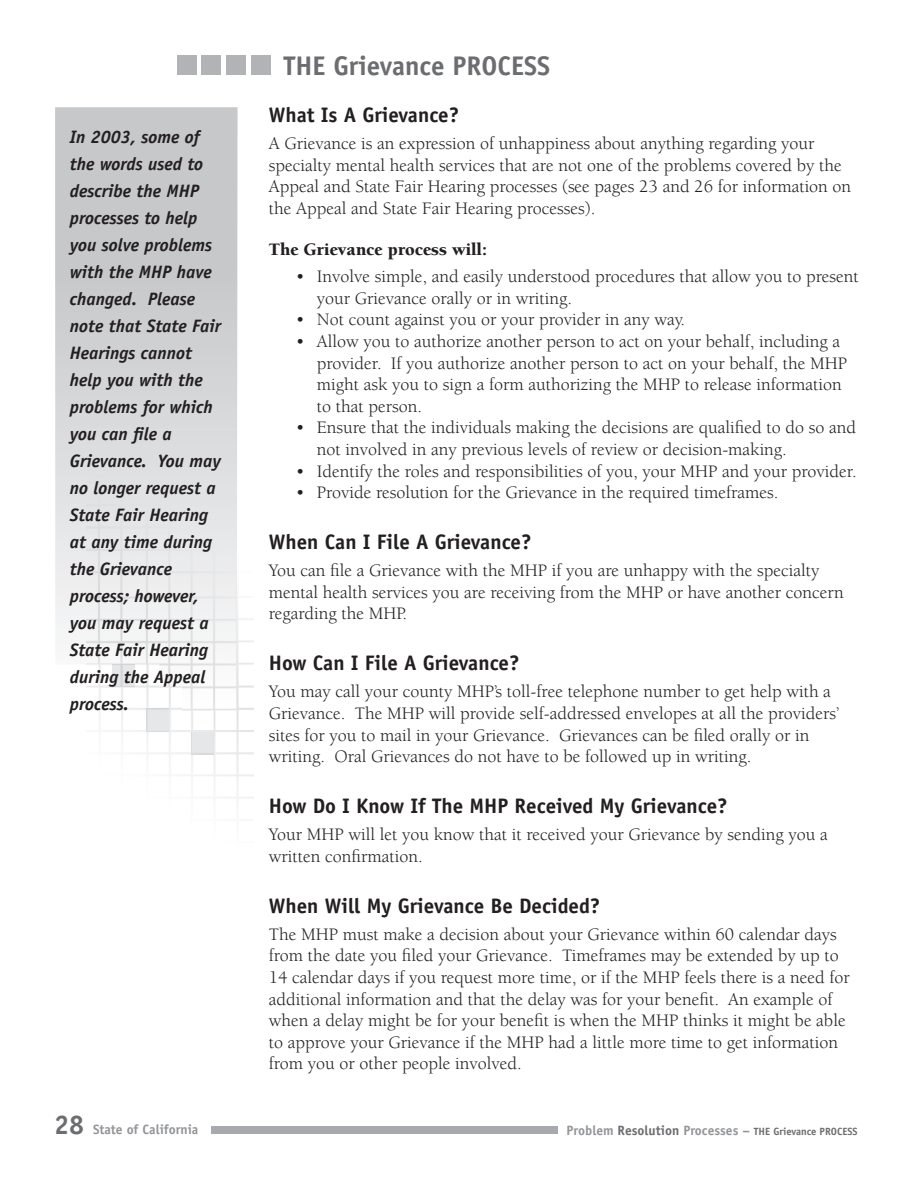
<style>
.page{position:relative;width:918px;height:1188px;background:#fff}
.page>*{position:absolute;margin:0;border:0;box-sizing:border-box;transform-origin:0 0}
.t1{font:700 27px "Officina Sans";color:#6c6d70}
.t2{font:700 21px "Officina Sans";color:#231f20}
.t3{font:18px/21.6px "Berkeley";color:#231f20}
.t4{font:italic 700 18px/27px "Officina Sans";color:#231f20}
.t5{font:900 18px "Berkeley";color:#231f20}
.t6{font:700 13.5px "Officina Sans";color:#939598}
.t7{font:700 10.5px "Officina Sans";color:#6c6d70}
.s1{font-size:27px;color:#6c6d70}
.s2{font-size:13.5px;color:#939598}
.s3{font-size:13.5px}
</style>
<div class="page">
<div style="left:251px;top:56px;width:20px;height:19px;background:#b2b3b7"></div>
<div style="left:227px;top:56px;width:19px;height:19px;background:#b2b3b7"></div>
<div style="left:202px;top:56px;width:19px;height:19px;background:#b2b3b7"></div>
<div style="left:177px;top:56px;width:20px;height:19px;background:#b2b3b7"></div>
<img style="left:99px;top:618px;width:155px;height:187px">
<svg style="left:55px;top:107px;width:183px;height:558px;background:#cfd0d1"></svg>
<img style="left:86px;top:430px;width:151px;height:281px">
<img style="left:113px;top:664px;width:22px;height:23px">
<img style="left:146px;top:709px;width:22px;height:22px">
<img style="left:191px;top:732px;width:22px;height:22px">
<div style="left:212px;top:1126px;width:346px;height:8px;background:#a8a9ad"></div>
<p class="t4" style="left:70px;top:123px;width:153px">In 2003, some of the words used to describe the MHP processes to help you solve problems with the MHP have changed. Please note that State Fair<br>Hearings cannot help you with the problems for which you can file a<br>Grievance. You may no longer request a<br>State Fair Hearing at any time during the Grievance process; however, you may request a<br>State Fair Hearing during the Appeal process.</p>
<h1 class="t1" style="left:284px;top:49px;width:268px">THE Grievance PROCESS</h1>
<p class="t2" style="left:269px;top:102px;width:192px">What Is A Grievance?</p>
<p class="t3" style="left:269px;top:133px;width:584px">A Grievance is an expression of unhappiness about anything regarding your specialty mental health services that are not one of the problems covered by the Appeal and State Fair Hearing processes (see pages 23 and 26 for information on the Appeal and State Fair Hearing processes).</p>
<p class="t5" style="left:269px;top:240px;width:220px">The Grievance process will:</p>
<p class="t3" style="left:317px;top:266px;width:544px;text-indent:-21px">• Involve simple, and easily understood procedures that allow you to present your Grievance orally or in writing.</p>
<p class="t3" style="left:296px;top:309px;width:391px">• Not count against you or your provider in any way.</p>
<p class="t3" style="left:317px;top:331px;width:532px;text-indent:-21px">• Allow you to authorize another person to act on your behalf, including a provider. If you authorize another person to act on your behalf, the MHP might ask you to sign a form authorizing the MHP to release information to that person.</p>
<p class="t3" style="left:317px;top:417px;width:541px;text-indent:-21px">• Ensure that the individuals making the decisions are qualified to do so and not involved in any previous levels of review or decision-making.</p>
<p class="t3" style="left:296px;top:461px;width:562px">• Identify the roles and responsibilities of you, your MHP and your provider.</p>
<p class="t3" style="left:296px;top:482px;width:484px">• Provide resolution for the Grievance in the required timeframes.</p>
<p class="t2" style="left:269px;top:529px;width:264px">When Can I File A Grievance?</p>
<p class="t3" style="left:269px;top:560px;width:576px">You can file a Grievance with the MHP if you are unhappy with the specialty mental health services you are receiving from the MHP or have another concern regarding the MHP.</p>
<p class="t2" style="left:269px;top:650px;width:252px">How Can I File A Grievance?</p>
<p class="t3" style="left:269px;top:681px;width:572px">You may call your county MHP’s toll-free telephone number to get help with a Grievance. The MHP will provide self-addressed envelopes at all the providers’ sites for you to mail in your Grievance. Grievances can be filed orally or in writing. Oral Grievances do not have to be followed up in writing.</p>
<p class="t2" style="left:269px;top:793px;width:460px">How Do I Know If The MHP Received My Grievance?</p>
<p class="t3" style="left:269px;top:824px;width:561px">Your MHP will let you know that it received your Grievance by sending you a written confirmation.</p>
<p class="t2" style="left:269px;top:893px;width:333px">When Will My Grievance Be Decided?</p>
<p class="t3" style="left:269px;top:924px;width:583px">The MHP must make a decision about your Grievance within 60 calendar days from the date you filed your Grievance. Timeframes may be extended by up to 14 calendar days if you request more time, or if the MHP feels there is a need for additional information and that the delay was for your benefit. An example of when a delay might be for your benefit is when the MHP thinks it might be able to approve your Grievance if the MHP had a little more time to get information from you or other people involved.</p>
<p class="t6" style="left:54px;top:1121px;width:146px"><span class="s1">28</span> State of California</p>
<p class="t7" style="left:567px;top:1125px;width:292px"><span class="s2">Problem</span> <span class="s3">Resolution</span> <span class="s2">Processes –</span> THE Grievance PROCESS</p>
</div>
